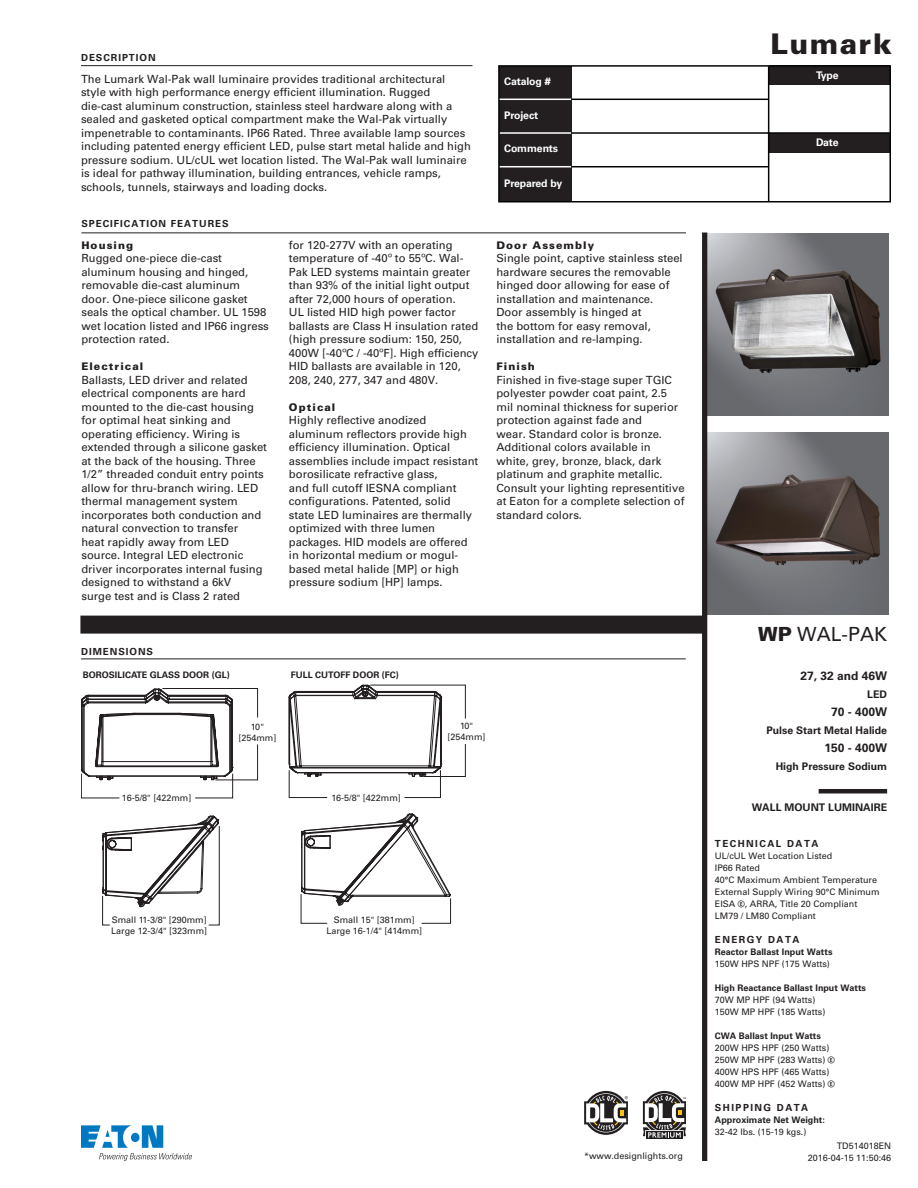
<style>
.page{position:relative;width:918px;height:1188px;background:#fff}
.page>*{position:absolute;margin:0;border:0;box-sizing:border-box;transform-origin:0 0}
.t1{font:900 28.5px "Univers LT Std";letter-spacing:.05em;color:#231f20}
.t2{font:19.5px "Univers LT Std";color:#231f20}
.t3{font:700 12px "Univers LT Std";color:#231f20}
.t4{font:11.25px/13.5px "Univers LT Std";color:#231f20}
.t5{font:700 10.5px "Univers LT Std";color:#231f20}
.t6{font:900 10.5px "Univers LT Std";letter-spacing:.1em;color:#231f20}
.t7{font:700 10.5px "Univers LT Std";letter-spacing:-.01em;color:#fff}
.t8{font:700 9.75px "Univers LT Std";letter-spacing:.1em;color:#231f20}
.t9{font:700 9.75px "Univers LT Std";letter-spacing:.15em;color:#231f20}
.t10{font:9px/12px "Univers LT Std";color:#231f20}
.t11{font:700 9px "Univers LT Std";color:#231f20}
.s1{font-weight:900}
.s2{font-family:"CL LOGOS"}
</style>
<div class="page">
<hr style="left:819px;top:789px;width:68px;height:4px;background:#231f20">
<img style="left:707px;top:432px;width:182px;height:183px">
<img style="left:707px;top:233px;width:182px;height:182px">
<hr style="left:81px;top:233px;width:605px;height:1px;background:#231f20">
<hr style="left:81px;top:65px;width:391px;height:1px;background:#231f20">
<div style="left:702px;top:232px;width:5px;height:929px;background:#231f20"></div>
<div style="left:80px;top:616px;width:624px;height:18px;background:#231f20"></div>
<div style="left:499px;top:66px;width:72px;height:136px;background:#231f20"></div>
<div style="left:769px;top:66px;width:121px;height:19px;background:#231f20"></div>
<div style="left:769px;top:133px;width:121px;height:20px;background:#231f20"></div>
<hr style="left:571px;top:99px;width:198px;height:1px;background:#040503">
<hr style="left:499px;top:99px;width:72px;height:1px;background:#fff">
<hr style="left:571px;top:166px;width:198px;height:1px;background:#040503">
<hr style="left:499px;top:166px;width:72px;height:1px;background:#fff">
<hr style="left:768px;top:66px;width:1px;height:136px;background:#040503">
<hr style="left:571px;top:132px;width:319px;height:2px;background:#040503">
<hr style="left:500px;top:132px;width:71px;height:2px;background:#fff">
<div style="left:498px;top:65px;width:393px;height:137px;border:2px solid #040503"></div>
<svg style="left:81px;top:1125px;width:111px;height:36px"></svg>
<svg style="left:81px;top:688px;width:177px;height:238px"></svg>
<svg style="left:288px;top:684px;width:178px;height:240px"></svg>
<hr style="left:81px;top:659px;width:605px;height:1px;background:#231f20">
<svg style="left:584px;top:1091px;width:44px;height:44px"></svg>
<div style="left:646px;top:1131px;width:37px;height:8px;background:#201d1e"></div>
<svg style="left:643px;top:1091px;width:43px;height:47px"></svg>
<p class="t8" style="left:81px;top:52px;width:76px">DESCRIPTION</p>
<p class="t4" style="left:81px;top:72px;width:392px">The Lumark Wal-Pak wall luminaire provides traditional architectural style with high performance energy efficient illumination. Rugged die-cast aluminum construction, stainless steel hardware along with a sealed and gasketed optical compartment make the Wal-Pak virtually impenetrable to contaminants. IP66 Rated. Three available lamp sources including patented energy efficient LED, pulse start metal halide and high pressure sodium. UL/cUL wet location listed. The Wal-Pak wall luminaire is ideal for pathway illumination, building entrances, vehicle ramps, schools, tunnels, stairways and loading docks.</p>
<p class="t8" style="left:81px;top:218px;width:149px">SPECIFICATION FEATURES</p>
<p class="t6" style="left:81px;top:238px;width:53px">Housing</p>
<p class="t4" style="left:81px;top:251px;width:189px">Rugged one-piece die-cast aluminum housing and hinged, removable die-cast aluminum door. One-piece silicone gasket seals the optical chamber. UL 1598 wet location listed and IP66 ingress protection rated.</p>
<p class="t6" style="left:81px;top:360px;width:63px">Electrical</p>
<p class="t4" style="left:81px;top:373px;width:187px">Ballasts, LED driver and related electrical components are hard mounted to the die-cast housing for optimal heat sinking and operating efficiency. Wiring is extended through a silicone gasket at the back of the housing. Three<br>1/2” threaded conduit entry points allow for thru-branch wiring. LED thermal management system incorporates both conduction and natural convection to transfer<br>heat rapidly away from LED source. Integral LED electronic driver incorporates internal fusing designed to withstand a 6kV<br>surge test and is Class 2 rated</p>
<p class="t4" style="left:289px;top:238px;width:191px">for 120-277V with an operating temperature of -40º to 55ºC. Wal-Pak LED systems maintain greater than 93% of the initial light output after 72,000 hours of operation.<br>UL listed HID high power factor ballasts are Class H insulation rated (high pressure sodium: 150, 250, 400W [-40ºC / -40ºF]. High efficiency HID ballasts are available in 120, 208, 240, 277, 347 and 480V.</p>
<p class="t6" style="left:289px;top:400px;width:48px">Optical</p>
<p class="t4" style="left:289px;top:413px;width:191px">Highly reflective anodized aluminum reflectors provide high efficiency illumination. Optical assemblies include impact resistant borosilicate refractive glass,<br>and full cutoff IESNA compliant configurations. Patented, solid state LED luminaires are thermally optimized with three lumen packages. HID models are offered in horizontal medium or mogul&shy;based metal halide [MP] or high pressure sodium [HP] lamps.</p>
<p class="t7" style="left:504px;top:75px;width:48px">Catalog #</p>
<p class="t7" style="left:504px;top:109px;width:36px">Project</p>
<p class="t7" style="left:504px;top:143px;width:56px">Comments</p>
<p class="t7" style="left:504px;top:178px;width:60px">Prepared by</p>
<p class="t6" style="left:496px;top:238px;width:99px">Door Assembly</p>
<p class="t4" style="left:496px;top:251px;width:188px">Single point, captive stainless steel hardware secures the removable hinged door allowing for ease of installation and maintenance.<br>Door assembly is hinged at<br>the bottom for easy removal, installation and re-lamping.</p>
<p class="t6" style="left:496px;top:360px;width:40px">Finish</p>
<p class="t4" style="left:496px;top:373px;width:190px">Finished in five-stage super TGIC polyester powder coat paint, 2.5 mil nominal thickness for superior protection against fade and<br>wear. Standard color is bronze.<br>Additional colors available in white, grey, bronze, black, dark platinum and graphite metallic.<br>Consult your lighting representitive at Eaton for a complete selection of standard colors.</p>
<p class="t8" style="left:81px;top:646px;width:74px">DIMENSIONS</p>
<p class="t11" style="left:83px;top:670px;width:148px">BOROSILICATE GLASS DOOR (GL)</p>
<p class="t11" style="left:291px;top:670px;width:110px">FULL CUTOFF DOOR (FC)</p>
<p class="t10" style="left:238px;top:722px;width:39px;line-height:10.8px;text-align:center">10" [254mm]</p>
<p class="t10" style="left:448px;top:721px;width:39px;line-height:10.8px;text-align:center">10" [254mm]</p>
<p class="t10" style="left:122px;top:791px;width:71px">16-5/8" [422mm]</p>
<p class="t10" style="left:331px;top:792px;width:71px">16-5/8" [422mm]</p>
<p class="t10" style="left:111px;top:914px;width:97px;line-height:10.8px">Small 11-3/8" [290mm]<br>Large 12-3/4" [323mm]</p>
<p class="t10" style="left:326px;top:915px;width:97px;line-height:10.8px;text-align:center">Small 15" [381mm]<br>Large 16-1/4" [414mm]</p>
<p class="t10" style="left:584px;top:1150px;width:100px">*www.designlights.org</p>
<h1 class="t1" style="left:771px;top:26px;width:123px">Lumark</h1>
<p class="t7" style="left:816px;top:69px;width:24px">Type</p>
<p class="t7" style="left:816px;top:136px;width:24px">Date</p>
<h2 class="t2" style="left:758px;top:622px;width:130px"><span class="s1">WP</span> WAL-PAK</h2>
<p class="t3" style="left:800px;top:669px;width:88px">27, 32 and 46W</p>
<p class="t5" style="left:867px;top:688px;width:21px">LED</p>
<p class="t3" style="left:831px;top:705px;width:58px">70 - 400W</p>
<p class="t5" style="left:766px;top:724px;width:122px">Pulse Start Metal Halide</p>
<p class="t3" style="left:824px;top:741px;width:64px">150 - 400W</p>
<p class="t5" style="left:776px;top:760px;width:113px">High Pressure Sodium</p>
<p class="t5" style="left:752px;top:801px;width:137px">WALL MOUNT LUMINAIRE</p>
<p class="t9" style="left:715px;top:838px;width:105px">TECHNICAL DATA</p>
<p class="t10" style="left:715px;top:850px;width:166px">UL/cUL Wet Location Listed<br>IP66 Rated<br>40°C Maximum Ambient Temperature<br>External Supply Wiring 90°C Minimum<br>EISA <span class="s2">G</span>, ARRA, Title 20 Compliant<br>LM79 / LM80 Compliant</p>
<p class="t9" style="left:715px;top:934px;width:86px">ENERGY DATA</p>
<p class="t11" style="left:715px;top:947px;width:119px">Reactor Ballast Input Watts</p>
<p class="t10" style="left:715px;top:958px;width:117px">150W HPS NPF (175 Watts)</p>
<p class="t11" style="left:715px;top:983px;width:153px">High Reactance Ballast Input Watts</p>
<p class="t10" style="left:715px;top:994px;width:112px">70W MP HPF (94 Watts)<br>150W MP HPF (185 Watts)</p>
<p class="t11" style="left:715px;top:1031px;width:108px">CWA Ballast Input Watts</p>
<p class="t10" style="left:715px;top:1042px;width:122px">200W HPS HPF (250 Watts)<br>250W MP HPF (283 Watts) <span class="s2">G<br></span>400W HPS HPF (465 Watts)<br>400W MP HPF (452 Watts) <span class="s2">G</span></p>
<p class="t9" style="left:715px;top:1102px;width:95px">SHIPPING DATA</p>
<p class="t11" style="left:715px;top:1115px;width:112px">Approximate Net Weight:</p>
<p class="t10" style="left:715px;top:1126px;width:93px">32-42 lbs. (15-19 kgs.)</p>
<p class="t10" style="left:808px;top:1140px;width:85px;text-align:right">TD514018EN<br>2016-04-15 11:50:46</p>
</div>
